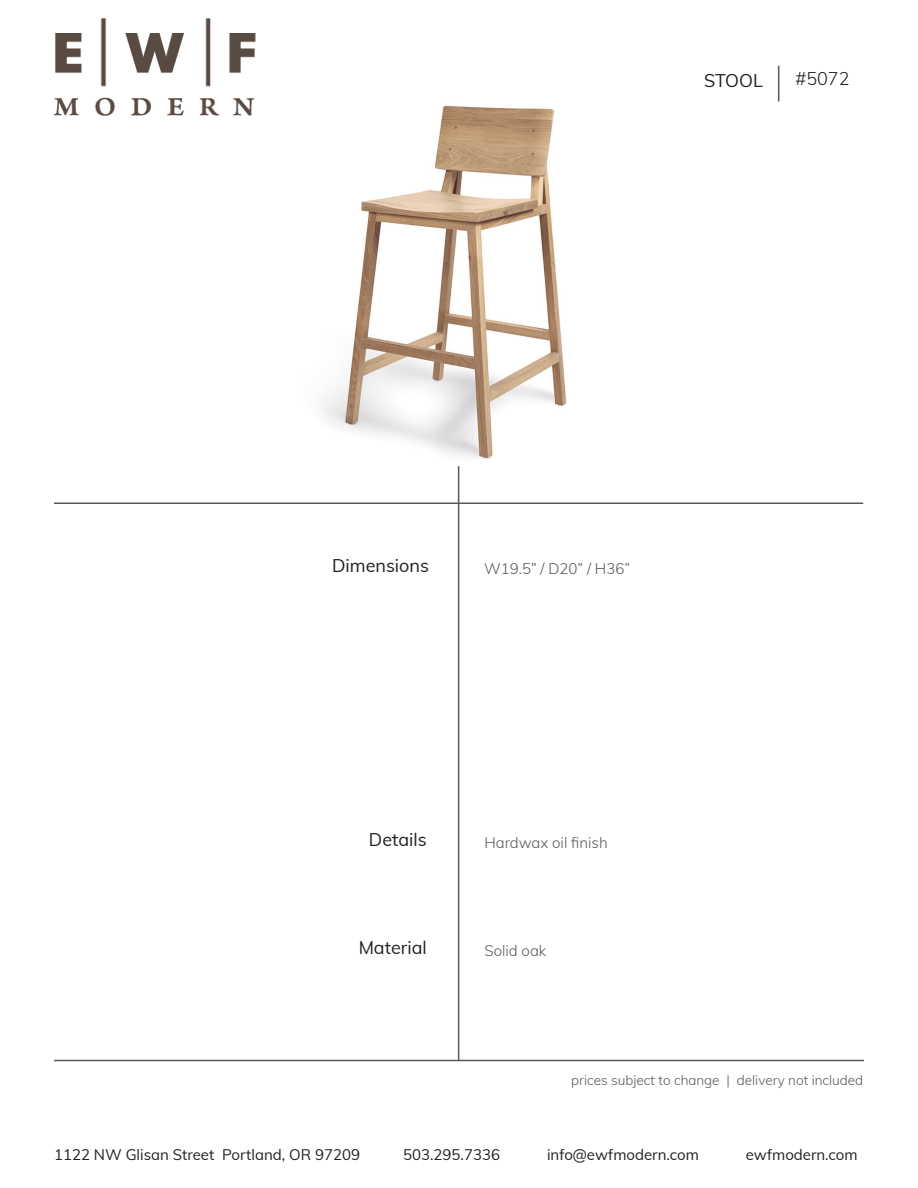
<style>
.page{position:relative;width:918px;height:1188px;background:#fff}
.page>*{position:absolute;margin:0;border:0;box-sizing:border-box;transform-origin:0 0}
.t1{font:18px "Muli";color:#231f20}
.t2{font:300 18px "Muli";color:#231f20}
.t3{font:15px "Muli";color:#231f20}
.t4{font:300 15px "Muli";color:#57585a}
.t5{font:300 13.5px "Muli";color:#57585a}
</style>
<div class="page">
<img style="left:322px;top:105px;width:245px;height:394px">
<img style="left:54px;top:18px;width:202px;height:98px">
<hr style="left:54px;top:1060px;width:810px;height:1px;background:#57585a">
<hr style="left:54px;top:502px;width:809px;height:2px;background:#57585a">
<hr style="left:458px;top:466px;width:1px;height:595px;background:#57585a">
<hr style="left:778px;top:66px;width:1px;height:36px;background:#57585a">
<p class="t1" style="left:704px;top:67px;width:60px">STOOL</p>
<p class="t2" style="left:795px;top:66px;width:56px">#5072</p>
<p class="t1" style="left:332px;top:552px;width:98px">Dimensions</p>
<p class="t4" style="left:484px;top:558px;width:147px">W19.5” / D20” / H36”</p>
<p class="t1" style="left:369px;top:827px;width:59px">Details</p>
<p class="t1" style="left:359px;top:935px;width:70px">Material</p>
<p class="t4" style="left:484px;top:831px;width:125px">Hardwax oil finish</p>
<p class="t4" style="left:484px;top:939px;width:63px">Solid oak</p>
<p class="t5" style="left:571px;top:1071px;width:293px">prices subject to change | delivery not included</p>
<p class="t3" style="left:54px;top:1144px;width:308px">1122 NW Glisan Street Portland, OR 97209</p>
<p class="t3" style="left:403px;top:1144px;width:98px">503.295.7336</p>
<p class="t3" style="left:547px;top:1144px;width:153px">info@ewfmodern.com</p>
<p class="t3" style="left:746px;top:1144px;width:113px">ewfmodern.com</p>
</div>
